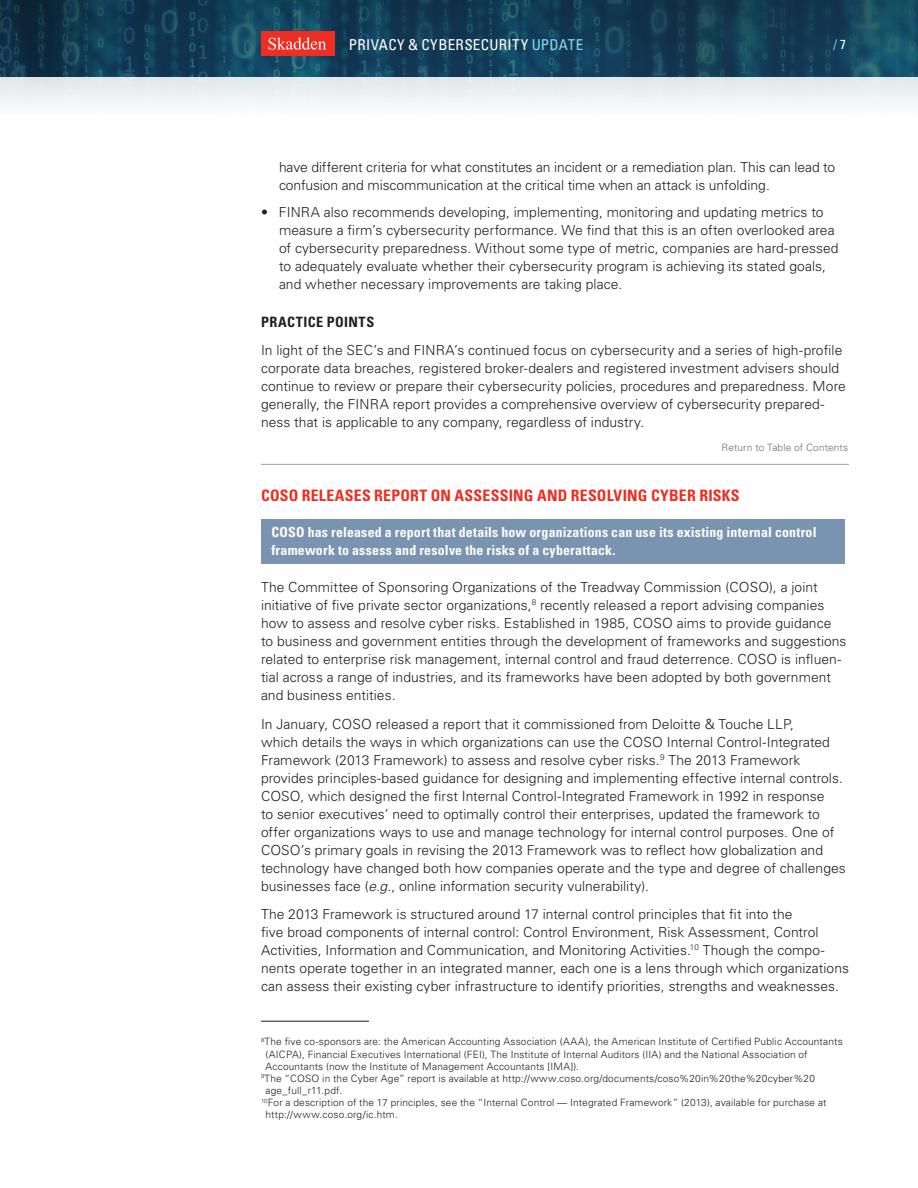
<style>
.page{position:relative;width:918px;height:1188px;background:#fff}
.page>*{position:absolute;margin:0;border:0;box-sizing:border-box;transform-origin:0 0}
.Article_Heading{font:700 condensed 15.75px "Univers LT Std";letter-spacing:.015em;color:#ee2e22}
.t1{font:condensed 15px "Univers LT Std";letter-spacing:.025em;color:#fff}
.BLACK_SUBHEAD{font:700 condensed 14.25px "Univers LT Std";letter-spacing:.035em;color:#231f20}
.Article_Body{font:300 13.8px/18px "Univers LT Std";color:#231f20}
.Article_Body_Bullets{font:300 13.8px/18px "Univers LT Std";color:#231f20}
.t2{font:700 condensed 13.8px/18px "Univers LT Std";letter-spacing:.015em;color:#fff}
.t3{font:condensed 13.5px "Univers LT Std";color:#89d6f7}
.Footnote_USE_THIS{font:300 10.2px/12.1px "Univers LT Std";letter-spacing:.015em;color:#231f20}
.Article_Body-2{font:300 10.2px "Univers LT Std";letter-spacing:.015em;color:#6f6e71}
.s1{color:#89d6f7}
.s2{font-size:13.2px;color:#fff}
.s3{font-style:italic}
</style>
<div class="page">
<img style="left:0;top:0;width:918px;height:104px">
<div style="left:261px;top:31px;width:73px;height:25px;background:#ee2e22"></div>
<svg style="left:268px;top:37px;width:58px;height:13px"></svg>
<hr style="left:261px;top:464px;width:588px;height:1px;background:#a1a1a5">
<div style="left:261px;top:519px;width:584px;height:45px;background:#7a93b0"></div>
<hr style="left:261px;top:1021px;width:108px;height:1px;background:#231f20">
<p class="t1" style="left:349px;top:35px;width:236px">PRIVACY &amp; CYBERSECURITY <span class="s1">UPDATE</span></p>
<p class="t3" style="left:833px;top:36px;width:14px">/<span class="s2">7</span></p>
<p class="Article_Body_Bullets" style="left:279px;top:158px;width:558px">have different criteria for what constitutes an incident or a remediation plan. This can lead to confusion and miscommunication at the critical time when an attack is unfolding.</p>
<p class="Article_Body_Bullets" style="left:279px;top:203px;width:561px;text-indent:-18px">• FINRA also recommends developing, implementing, monitoring and updating metrics to measure a firm’s cybersecurity performance. We find that this is an often overlooked area of cybersecurity preparedness. Without some type of metric, companies are hard-pressed to adequately evaluate whether their cybersecurity program is achieving its stated goals, and whether necessary improvements are taking place.</p>
<p class="BLACK_SUBHEAD" style="left:261px;top:313px;width:115px">PRACTICE POINTS</p>
<p class="Article_Body" style="left:261px;top:341px;width:586px">In light of the SEC’s and FINRA’s continued focus on cybersecurity and a series of high-profile corporate data breaches, registered broker-dealers and registered investment advisers should continue to review or prepare their cybersecurity policies, procedures and preparedness. More generally, the FINRA report provides a comprehensive overview of cybersecurity prepared&shy;ness that is applicable to any company, regardless of industry.</p>
<p class="Article_Body-2" style="left:722px;top:441px;width:128px">Return to Table of Contents</p>
<p class="Article_Heading" style="left:261px;top:485px;width:480px">COSO RELEASES REPORT ON ASSESSING AND RESOLVING CYBER RISKS</p>
<p class="t2" style="left:272px;top:523px;width:547px">COSO has released a report that details how organizations can use its existing internal control framework to assess and resolve the risks of a cyberattack.</p>
<p class="Article_Body" style="left:261px;top:578px;width:587px">The Committee of Sponsoring Organizations of the Treadway Commission (COSO), a joint initiative of five private sector organizations,<sup>8</sup> recently released a report advising companies how to assess and resolve cyber risks. Established in 1985, COSO aims to provide guidance to business and government entities through the development of frameworks and suggestions related to enterprise risk management, internal control and fraud deterrence. COSO is influen&shy;tial across a range of industries, and its frameworks have been adopted by both government and business entities.</p>
<p class="Article_Body" style="left:261px;top:715px;width:586px">In January, COSO released a report that it commissioned from Deloitte &amp; Touche LLP,<br>which details the ways in which organizations can use the COSO Internal Control-Integrated Framework (2013 Framework) to assess and resolve cyber risks.<sup>9</sup> The 2013 Framework provides principles-based guidance for designing and implementing effective internal controls.<br>COSO, which designed the first Internal Control-Integrated Framework in 1992 in response<br>to senior executives’ need to optimally control their enterprises, updated the framework to offer organizations ways to use and manage technology for internal control purposes. One of COSO’s primary goals in revising the 2013 Framework was to reflect how globalization and technology have changed both how companies operate and the type and degree of challenges businesses face (<span class="s3">e.g.</span>, online information security vulnerability).</p>
<p class="Article_Body" style="left:261px;top:905px;width:589px">The 2013 Framework is structured around 17 internal control principles that fit into the<br>five broad components of internal control: Control Environment, Risk Assessment, Control Activities, Information and Communication, and Monitoring Activities.<sup>10</sup> Though the compo&shy;nents operate together in an integrated manner, each one is a lens through which organizations can assess their existing cyber infrastructure to identify priorities, strengths and weaknesses.</p>
<p class="Footnote_USE_THIS" style="left:266px;top:1036px;width:579px;text-indent:-4px"><sup>8</sup>The five co-sponsors are: the American Accounting Association (AAA), the American Institute of Certified Public Accountants (AICPA), Financial Executives International (FEI), The Institute of Internal Auditors (IIA) and the National Association of<br>Accountants (now the Institute of Management Accountants [IMA]).</p>
<p class="Footnote_USE_THIS" style="left:266px;top:1072px;width:551px;text-indent:-4px"><sup>9</sup>The “COSO in the Cyber Age” report is available at http://www.coso.org/documents/coso%20in%20the%20cyber%20 age_full_r11.pdf.</p>
<p class="Footnote_USE_THIS" style="left:266px;top:1096px;width:563px;text-indent:-4px"><sup>10</sup>For a description of the 17 principles, see the “Internal Control — Integrated Framework” (2013), available for purchase at http://www.coso.org/ic.htm.</p>
</div>
